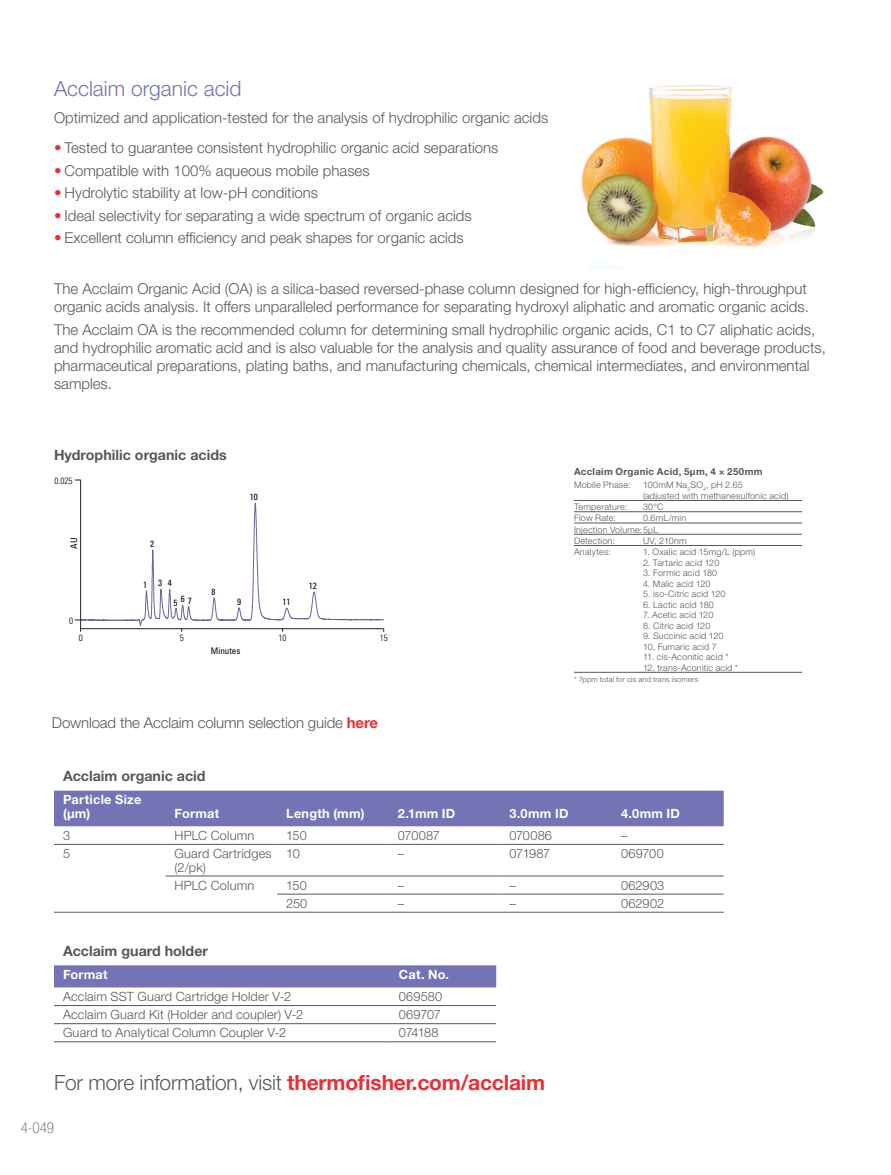
<style>
.page{position:relative;width:891px;height:1175px;background:#fff}
.page>*{position:absolute;margin:0;border:0;box-sizing:border-box;transform-origin:0 0}
.t1{font:300 21px "Helvetica Neue LT Std";letter-spacing:-.01em;color:#57585a}
.t2{font:300 21px "Helvetica Neue LT Std";color:#7373b6}
.t3{font:300 15px/18px "Helvetica Neue LT Std";color:#57585a}
.t4{font:100 condensed 15px "Helvetica Neue LT Std";color:#57585a}
.t5{font:700 14.25px "Helvetica Neue LT Std";color:#57585a}
.t6{font:300 12.75px/13.5px "Helvetica Neue LT Std";letter-spacing:.015em;color:#57585a}
.t7{font:700 12.75px/13.5px "Helvetica Neue LT Std";letter-spacing:.02em;color:#fff}
.t8{font:700 9.75px "Helvetica Neue LT Std";letter-spacing:.03em;color:#57585a}
.t9{font:300 9px/11.2px "Helvetica Neue LT Std";letter-spacing:.025em;color:#57585a}
.t10{font:condensed 9px "Univers LT Std";color:#050504}
.t11{font:300 condensed 9px "Univers LT Std";color:#050504}
.t12{font:300 7.5px "Helvetica Neue LT Std";letter-spacing:.02em;color:#57585a}
.s1{color:#ee2d33}
.s2{font-weight:700;color:#ee2d33}
</style>
<div class="page">
<div style="left:54px;top:790px;width:670px;height:36px;background:#7373b6"></div>
<hr style="left:54px;top:911px;width:112px;height:1px;background:#57585a">
<hr style="left:166px;top:911px;width:111px;height:1px;background:#57585a">
<hr style="left:54px;top:844px;width:112px;height:1px;background:#57585a">
<hr style="left:166px;top:844px;width:111px;height:1px;background:#57585a">
<hr style="left:277px;top:844px;width:112px;height:1px;background:#57585a">
<hr style="left:389px;top:844px;width:111px;height:1px;background:#57585a">
<hr style="left:500px;top:844px;width:112px;height:1px;background:#57585a">
<hr style="left:612px;top:844px;width:112px;height:1px;background:#57585a">
<hr style="left:166px;top:875px;width:111px;height:1px;background:#57585a">
<hr style="left:277px;top:875px;width:112px;height:1px;background:#57585a">
<hr style="left:389px;top:875px;width:111px;height:1px;background:#57585a">
<hr style="left:500px;top:875px;width:112px;height:1px;background:#57585a">
<hr style="left:612px;top:875px;width:112px;height:1px;background:#57585a">
<hr style="left:277px;top:893px;width:112px;height:1px;background:#57585a">
<hr style="left:389px;top:893px;width:111px;height:1px;background:#57585a">
<hr style="left:500px;top:893px;width:112px;height:1px;background:#57585a">
<hr style="left:612px;top:893px;width:112px;height:1px;background:#57585a">
<hr style="left:277px;top:911px;width:112px;height:1px;background:#57585a">
<hr style="left:389px;top:911px;width:111px;height:1px;background:#57585a">
<hr style="left:500px;top:911px;width:112px;height:1px;background:#57585a">
<hr style="left:612px;top:911px;width:112px;height:1px;background:#57585a">
<div style="left:54px;top:965px;width:442px;height:22px;background:#7373b6"></div>
<hr style="left:54px;top:1005px;width:336px;height:1px;background:#57585a">
<hr style="left:390px;top:1005px;width:106px;height:1px;background:#57585a">
<hr style="left:54px;top:1023px;width:336px;height:1px;background:#57585a">
<hr style="left:390px;top:1023px;width:106px;height:1px;background:#57585a">
<hr style="left:54px;top:1041px;width:336px;height:1px;background:#57585a">
<hr style="left:390px;top:1041px;width:106px;height:1px;background:#57585a">
<svg style="left:75px;top:619px;width:309px;height:12px"></svg>
<svg style="left:80px;top:479px;width:304px;height:150px"></svg>
<hr style="left:574px;top:500px;width:228px;height:1px;background:#57585a">
<hr style="left:574px;top:511px;width:228px;height:1px;background:#57585a">
<hr style="left:574px;top:523px;width:228px;height:1px;background:#57585a">
<hr style="left:574px;top:534px;width:228px;height:1px;background:#57585a">
<hr style="left:574px;top:545px;width:228px;height:1px;background:#57585a">
<hr style="left:574px;top:672px;width:228px;height:1px;background:#57585a">
<img style="left:581px;top:85px;width:243px;height:183px">
<h1 class="t2" style="left:54px;top:76px;width:189px">Acclaim organic acid</h1>
<p class="t3" style="left:54px;top:108px;width:496px">Optimized and application-tested for the analysis of hydrophilic organic acids</p>
<p class="t3" style="left:54px;top:139px;width:446px"><span class="s1">•</span> Tested to guarantee consistent hydrophilic organic acid separations</p>
<p class="t3" style="left:54px;top:161px;width:317px"><span class="s1">•</span> Compatible with 100% aqueous mobile phases</p>
<p class="t3" style="left:54px;top:184px;width:266px"><span class="s1">•</span> Hydrolytic stability at low-pH conditions</p>
<p class="t3" style="left:54px;top:206px;width:419px"><span class="s1">•</span> Ideal selectivity for separating a wide spectrum of organic acids</p>
<p class="t3" style="left:54px;top:229px;width:411px"><span class="s1">•</span> Excellent column efficiency and peak shapes for organic acids</p>
<p class="t3" style="left:54px;top:279px;width:756px">The Acclaim Organic Acid (OA) is a silica-based reversed-phase column designed for high-efficiency, high-throughput organic acids analysis. It offers unparalleled performance for separating hydroxyl aliphatic and aromatic organic acids.</p>
<p class="t3" style="left:54px;top:320px;width:773px">The Acclaim OA is the recommended column for determining small hydrophilic organic acids, C1 to C7 aliphatic acids, and hydrophilic aromatic acid and is also valuable for the analysis and quality assurance of food and beverage products, pharmaceutical preparations, plating baths, and manufacturing chemicals, chemical intermediates, and environmental samples.</p>
<p class="t5" style="left:54px;top:446px;width:174px">Hydrophilic organic acids</p>
<p class="t11" style="left:54px;top:475px;width:20px">0.025</p>
<p class="t10" style="left:68px;top:548px;width:13px;rotate:-90deg">AU</p>
<p class="t11" style="left:69px;top:615px;width:6px">0</p>
<p class="t10" style="left:250px;top:491px;width:10px">10</p>
<p class="t10" style="left:150px;top:538px;width:6px">2</p>
<p class="t10" style="left:143px;top:579px;width:6px">1</p>
<p class="t10" style="left:158px;top:577px;width:15px">3 4</p>
<p class="t10" style="left:173px;top:594px;width:20px">567</p>
<p class="t10" style="left:212px;top:586px;width:6px">8</p>
<p class="t10" style="left:237px;top:596px;width:6px">9</p>
<p class="t10" style="left:282px;top:596px;width:10px">11</p>
<p class="t10" style="left:309px;top:580px;width:10px">12</p>
<p class="t11" style="left:79px;top:632px;width:6px">0</p>
<p class="t11" style="left:180px;top:632px;width:6px">5</p>
<p class="t11" style="left:278px;top:632px;width:10px">10</p>
<p class="t11" style="left:380px;top:632px;width:10px">15</p>
<p class="t10" style="left:211px;top:644px;width:31px">Minutes</p>
<p class="t3" style="left:52px;top:713px;width:328px">Download the Acclaim column selection guide <span class="s2">here</span></p>
<p class="t8" style="left:574px;top:465px;width:190px">Acclaim Organic Acid, 5μm, 4 × 250mm</p>
<p class="t9" style="left:574px;top:479px;width:58px">Mobile Phase:</p>
<p class="t9" style="left:643px;top:479px;width:147px;line-height:10.5px">100mM Na<sub>2</sub>SO<sub>4</sub>, pH 2.65<br>(adjusted with methanesulfonic acid)</p>
<p class="t9" style="left:574px;top:501px;width:55px">Temperature:</p>
<p class="t9" style="left:643px;top:501px;width:22px">30°C</p>
<p class="t9" style="left:574px;top:512px;width:43px">Flow Rate:</p>
<p class="t9" style="left:574px;top:512px;width:114px;text-indent:69px">0.6mL/min<br>Injection Volume:5μL<br>Detection:</p>
<p class="t9" style="left:643px;top:535px;width:45px">UV, 210nm</p>
<p class="t9" style="left:574px;top:546px;width:38px">Analytes:</p>
<p class="t9" style="left:643px;top:546px;width:114px">1. Oxalic acid 15mg/L (ppm)</p>
<p class="t9" style="left:643px;top:556px;width:78px">2. Tartaric acid 120</p>
<p class="t9" style="left:643px;top:567px;width:76px">3. Formic acid 180</p>
<p class="t9" style="left:643px;top:577px;width:69px">4. Malic acid 120</p>
<p class="t9" style="left:643px;top:588px;width:84px">5. iso-Citric acid 120</p>
<p class="t9" style="left:643px;top:598px;width:72px">6. Lactic acid 180</p>
<p class="t9" style="left:643px;top:609px;width:72px">7. Acetic acid 120</p>
<p class="t9" style="left:643px;top:619px;width:69px">8. Citric acid 120</p>
<p class="t9" style="left:643px;top:630px;width:82px">9. Succinic acid 120</p>
<p class="t9" style="left:643px;top:640px;width:75px">10. Fumaric acid 7</p>
<p class="t9" style="left:643px;top:651px;width:87px">11. cis-Aconitic acid *</p>
<p class="t9" style="left:643px;top:661px;width:97px">12. trans-Aconitic acid *</p>
<p class="t12" style="left:574px;top:674px;width:126px">* 7ppm total for cis and trans isomers</p>
<p class="t5" style="left:63px;top:767px;width:144px">Acclaim organic acid</p>
<p class="t7" style="left:63px;top:792px;width:80px">Particle Size (µm)</p>
<p class="t7" style="left:175px;top:806px;width:46px">Format</p>
<p class="t7" style="left:286px;top:806px;width:80px">Length (mm)</p>
<p class="t7" style="left:398px;top:806px;width:59px">2.1mm ID</p>
<p class="t7" style="left:509px;top:806px;width:61px">3.0mm ID</p>
<p class="t7" style="left:621px;top:806px;width:60px">4.0mm ID</p>
<p class="t6" style="left:63px;top:828px;width:9px">3</p>
<p class="t6" style="left:175px;top:828px;width:81px">HPLC Column</p>
<p class="t6" style="left:286px;top:828px;width:22px">150</p>
<p class="t6" style="left:398px;top:828px;width:44px">070087</p>
<p class="t6" style="left:509px;top:828px;width:44px">070086</p>
<p class="t6" style="left:621px;top:828px;width:8px">–</p>
<p class="t6" style="left:63px;top:846px;width:9px">5</p>
<p class="t6" style="left:175px;top:846px;width:99px">Guard Cartridges (2/pk)</p>
<p class="t6" style="left:286px;top:846px;width:15px">10</p>
<p class="t6" style="left:398px;top:846px;width:8px">–</p>
<p class="t6" style="left:509px;top:846px;width:42px">071987</p>
<p class="t6" style="left:621px;top:846px;width:44px">069700</p>
<p class="t6" style="left:175px;top:878px;width:81px">HPLC Column</p>
<p class="t6" style="left:286px;top:878px;width:22px">150</p>
<p class="t6" style="left:398px;top:878px;width:8px">–</p>
<p class="t6" style="left:509px;top:878px;width:8px">–</p>
<p class="t6" style="left:621px;top:878px;width:45px">062903</p>
<p class="t6" style="left:286px;top:896px;width:23px">250</p>
<p class="t6" style="left:398px;top:896px;width:8px">–</p>
<p class="t6" style="left:509px;top:896px;width:8px">–</p>
<p class="t6" style="left:621px;top:896px;width:45px">062902</p>
<p class="t5" style="left:63px;top:942px;width:147px">Acclaim guard holder</p>
<p class="t7" style="left:63px;top:967px;width:46px">Format</p>
<p class="t7" style="left:399px;top:967px;width:52px">Cat. No.</p>
<p class="t6" style="left:63px;top:989px;width:230px">Acclaim SST Guard Cartridge Holder V-2</p>
<p class="t6" style="left:399px;top:989px;width:45px">069580</p>
<p class="t6" style="left:63px;top:1007px;width:242px">Acclaim Guard Kit (Holder and coupler) V-2</p>
<p class="t6" style="left:399px;top:1007px;width:44px">069707</p>
<p class="t6" style="left:63px;top:1025px;width:225px">Guard to Analytical Column Coupler V-2</p>
<p class="t6" style="left:399px;top:1025px;width:41px">074188</p>
<h1 class="t1" style="left:54px;top:1069px;width:493px">For more information, visit <span class="s2">thermofisher.com/acclaim</span></h1>
<p class="t4" style="left:21px;top:1119px;width:35px">4-049</p>
</div>
